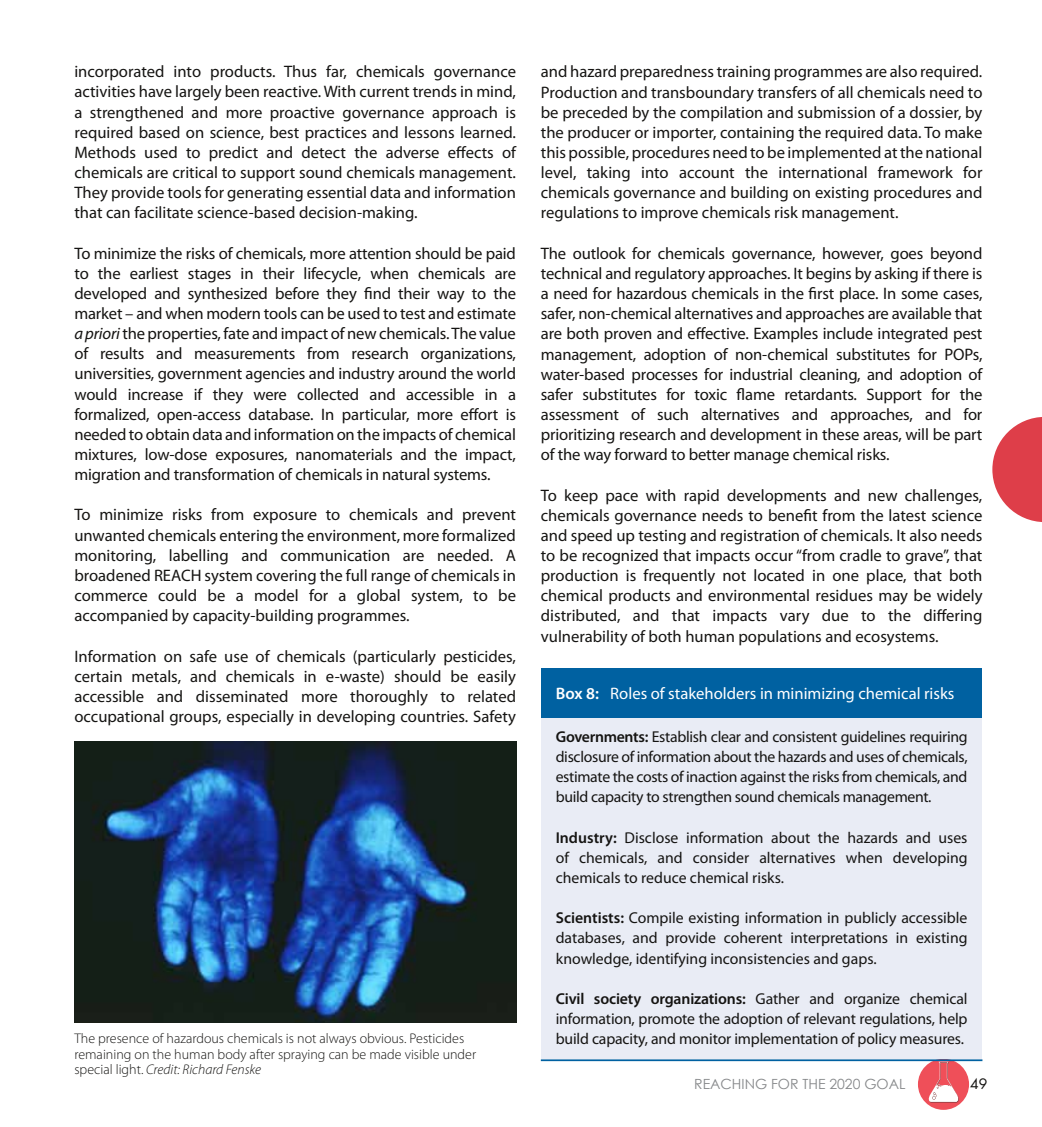
<style>
.page{position:relative;width:1042px;height:1127px;background:#fff}
.page>*{position:absolute;margin:0;border:0;box-sizing:border-box;transform-origin:0 0}
.t1{font:16.62px/20.1px "Myriad Pro";color:#151412;text-align:justify}
.t2{font:16.62px "Myriad Pro";color:#fff}
.t3{font:15.75px/20.1px "Myriad Pro";letter-spacing:-.01em;color:#151412;text-align:justify}
.t4{font:300 14px/15.8px "Myriad Pro";color:#151412}
.t5{font:14px "Century Gothic";color:#858789}
.t6{font:14px "Futura";color:#151412}
.s1{font-style:italic}
.s2{font-weight:600}
</style>
<div class="page">
<div style="left:918px;top:1058px;width:51px;height:50px;background:#ef4f59;border-radius:50%"></div>
<svg style="left:928px;top:1061px;width:31px;height:41px"></svg>
<svg style="left:992px;top:417px;width:50px;height:105px"></svg>
<div style="left:541px;top:701px;width:440px;height:358px;background:#e9ecf5"></div>
<div style="left:541px;top:668px;width:441px;height:49px;background:#0061a1"></div>
<hr style="left:541px;top:1059px;width:441px;height:1px;background:#0061a1">
<img style="left:74px;top:741px;width:442px;height:281px">
<p class="t1" style="left:74px;top:61px;width:443px">incorporated into products. Thus far, chemicals governance activities have largely been reactive. With current trends in mind, a strengthened and more proactive governance approach is required based on science, best practices and lessons learned.<br>Methods used to predict and detect the adverse effects of chemicals are critical to support sound chemicals management.<br>They provide tools for generating essential data and information that can facilitate science-based decision-making.</p>
<p class="t1" style="left:74px;top:242px;width:443px">To minimize the risks of chemicals, more attention should be paid to the earliest stages in their lifecycle, when chemicals are developed and synthesized before they find their way to the market – and when modern tools can be used to test and estimate <span class="s1">a priori</span> the properties, fate and impact of new chemicals. The value of results and measurements from research organizations, universities, government agencies and industry around the world would increase if they were collected and accessible in a formalized, open-access database. In particular, more effort is needed to obtain data and information on the impacts of chemical mixtures, low-dose exposures, nanomaterials and the impact, migration and transformation of chemicals in natural systems.</p>
<p class="t1" style="left:74px;top:504px;width:443px">To minimize risks from exposure to chemicals and prevent unwanted chemicals entering the environment, more formalized monitoring, labelling and communication are needed. A broadened REACH system covering the full range of chemicals in commerce could be a model for a global system, to be accompanied by capacity-building programmes.</p>
<p class="t1" style="left:74px;top:645px;width:443px">Information on safe use of chemicals (particularly pesticides, certain metals, and chemicals in e-waste) should be easily accessible and disseminated more thoroughly to related occupational groups, especially in developing countries. Safety</p>
<p class="t1" style="left:541px;top:61px;width:443px">and hazard preparedness training programmes are also required.<br>Production and transboundary transfers of all chemicals need to be preceded by the compilation and submission of a dossier, by the producer or importer, containing the required data. To make this possible, procedures need to be implemented at the national level, taking into account the international framework for chemicals governance and building on existing procedures and regulations to improve chemicals risk management.</p>
<p class="t1" style="left:541px;top:243px;width:443px">The outlook for chemicals governance, however, goes beyond technical and regulatory approaches. It begins by asking if there is a need for hazardous chemicals in the first place. In some cases, safer, non-chemical alternatives and approaches are available that are both proven and effective. Examples include integrated pest management, adoption of non-chemical substitutes for POPs, water-based processes for industrial cleaning, and adoption of safer substitutes for toxic flame retardants. Support for the assessment of such alternatives and approaches, and for prioritizing research and development in these areas, will be part of the way forward to better manage chemical risks.</p>
<p class="t1" style="left:541px;top:484px;width:443px">To keep pace with rapid developments and new challenges, chemicals governance needs to benefit from the latest science and speed up testing and registration of chemicals. It also needs to be recognized that impacts occur “from cradle to grave”, that production is frequently not located in one place, that both chemical products and environmental residues may be widely distributed, and that impacts vary due to the differing vulnerability of both human populations and ecosystems.</p>
<p class="t2" style="left:556px;top:682px;width:400px"><span class="s2">Box 8:</span> Roles of stakeholders in minimizing chemical risks</p>
<p class="t3" style="left:556px;top:726px;width:413px"><span class="s2">Governments:</span> Establish clear and consistent guidelines requiring disclosure of information about the hazards and uses of chemicals, estimate the costs of inaction against the risks from chemicals, and build capacity to strengthen sound chemicals management.</p>
<p class="t3" style="left:556px;top:826px;width:413px"><span class="s2">Industry:</span> Disclose information about the hazards and uses of chemicals, and consider alternatives when developing chemicals to reduce chemical risks.</p>
<p class="t3" style="left:556px;top:907px;width:413px"><span class="s2">Scientists:</span> Compile existing information in publicly accessible databases, and provide coherent interpretations in existing knowledge, identifying inconsistencies and gaps.</p>
<p class="t3" style="left:556px;top:987px;width:413px"><span class="s2">Civil society organizations:</span> Gather and organize chemical information, promote the adoption of relevant regulations, help</p>
<p class="t4" style="left:74px;top:1029px;width:391px">The presence of hazardous chemicals is not always obvious. Pesticides</p>
<p class="t3" style="left:556px;top:1028px;width:410px">build capacity, and monitor implementation of policy measures.</p>
<p class="t4" style="left:74px;top:1045px;width:403px">remaining on the human body after spraying can be made visible under special light. <span class="s1">Credit: Richard Fenske</span></p>
<p class="t5" style="left:694px;top:1075px;width:213px">REACHING FOR THE 2020 GOAL</p>
<p class="t6" style="left:970px;top:1074px;width:19px">49</p>
</div>
